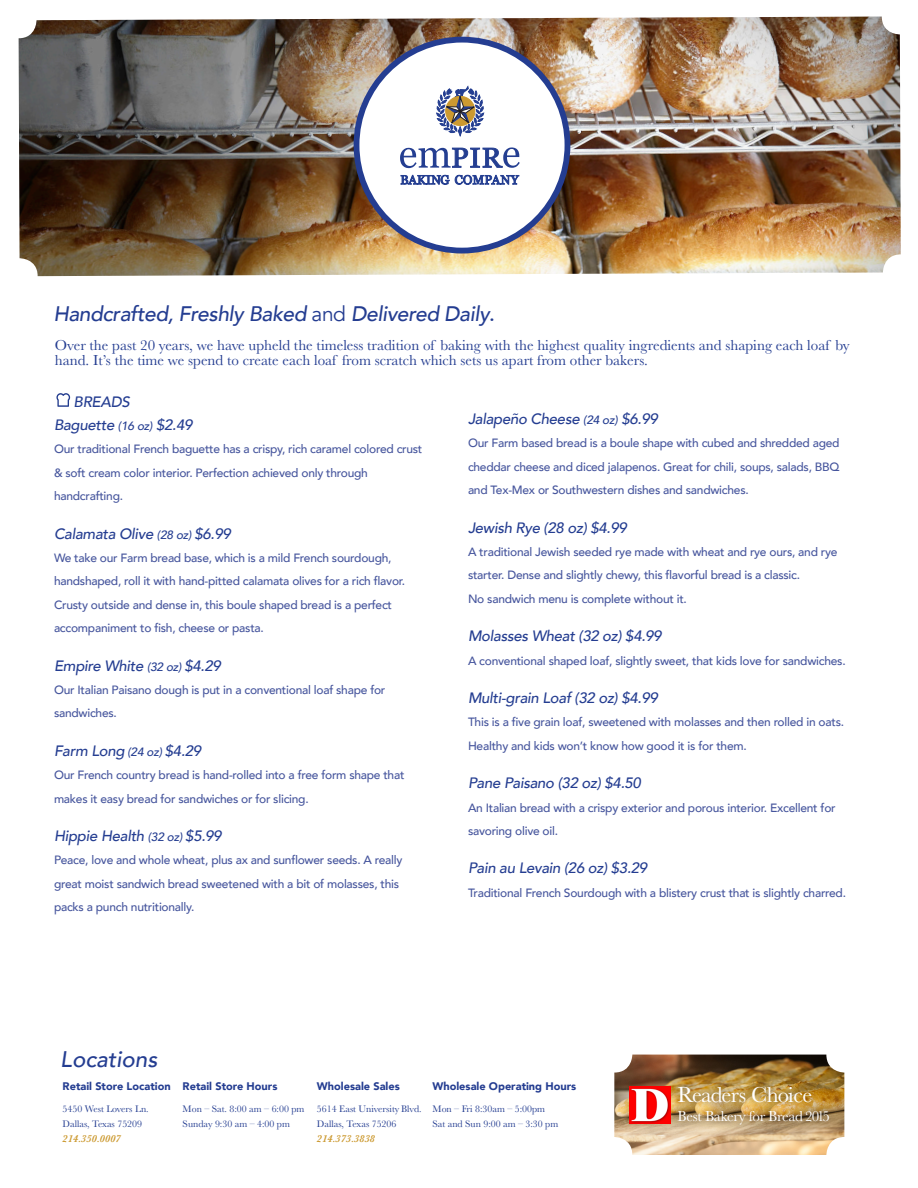
<style>
.page{position:relative;width:918px;height:1188px;background:#fff}
.page>*{position:absolute;margin:0;border:0;box-sizing:border-box;transform-origin:0 0}
.t1{font:22.5px "Baskerville";letter-spacing:-.04em;color:#fff}
.t2{font:italic 500 22.5px "Avenir";color:#243d91}
.t3{font:italic 500 21px "Avenir";letter-spacing:-.02em;color:#243d91}
.t4{font:italic 500 15px "Avenir";letter-spacing:-.02em;color:#243d91}
.t5{font:15px/15px "Baskerville";color:#243d91}
.t6{font:15px "Baskerville";letter-spacing:-.02em;color:#fff}
.t7{font:500 12px/23.4px "Avenir";letter-spacing:-.02em;color:#46559d}
.t8{font:900 10.95px "Avenir";color:#243d91}
.t9{font:italic 600 10.5px "Baskerville";color:#cc9a31}
.t10{font:9.9px/15px "Baskerville";color:#243d91}
.s1{font-weight:400;font-style:normal}
.s2{font-style:normal}
.s3{font-size:12px}
</style>
<div class="page">
<img style="left:19px;top:17px;width:882px;height:259px">
<div style="left:357px;top:40px;width:210px;height:211px;background:#fff;border-radius:50%"></div>
<div style="left:354px;top:37px;width:216px;height:216px;border:6px solid #243d91;border-radius:50%"></div>
<svg style="left:437px;top:87px;width:47px;height:49px"></svg>
<svg style="left:400px;top:147px;width:120px;height:21px"></svg>
<svg style="left:401px;top:175px;width:118px;height:10px"></svg>
<img style="left:614px;top:1055px;width:230px;height:100px">
<img style="left:629px;top:1086px;width:42px;height:38px">
<div style="left:672px;top:1079px;width:164px;height:53px;background:#231f20;opacity:.6"></div>
<svg style="left:56px;top:393px;width:14px;height:14px"></svg>
<h2 class="t3" style="left:53px;top:301px;width:443px">Handcrafted, Freshly Baked <span class="s1">and</span> Delivered Daily<span class="s2">.</span></h2>
<p class="t5" style="left:55px;top:338px;width:796px">Over the past 20 years, we have upheld the timeless tradition of baking with the highest quality ingredients and shaping each loaf by hand. It’s the time we spend to create each loaf from scratch which sets us apart from other bakers.</p>
<p class="t4" style="left:74px;top:393px;width:58px">BREADS</p>
<p class="t4" style="left:54px;top:416px;width:140px">Baguette <span class="s3">(16 oz)</span> $2.49</p>
<p class="t7" style="left:54px;top:437px;width:370px">Our traditional French baguette has a crispy, rich caramel colored crust &amp; soft cream color interior. Perfection achieved only through handcrafting.</p>
<p class="t4" style="left:54px;top:525px;width:178px">Calamata Olive <span class="s3">(28 oz)</span> $6.99</p>
<p class="t7" style="left:54px;top:546px;width:353px">We take our Farm bread base, which is a mild French sourdough, handshaped, roll it with hand-pitted calamata olives for a rich flavor.<br>Crusty outside and dense in, this boule shaped bread is a perfect accompaniment to fish, cheese or pasta.</p>
<p class="t4" style="left:54px;top:657px;width:168px">Empire White <span class="s3">(32 oz)</span> $4.29</p>
<p class="t7" style="left:54px;top:678px;width:333px">Our Italian Paisano dough is put in a conventional loaf shape for sandwiches.</p>
<p class="t4" style="left:54px;top:742px;width:149px">Farm Long <span class="s3">(24 oz)</span> $4.29</p>
<p class="t7" style="left:54px;top:763px;width:352px">Our French country bread is hand-rolled into a free form shape that makes it easy bread for sandwiches or for slicing.</p>
<p class="t4" style="left:54px;top:827px;width:169px">Hippie Health <span class="s3">(32 oz)</span> $5.99</p>
<p class="t7" style="left:54px;top:848px;width:350px">Peace, love and whole wheat, plus ax and sunflower seeds. A really great moist sandwich bread sweetened with a bit of molasses, this packs a punch nutritionally.</p>
<p class="t4" style="left:468px;top:410px;width:191px">Jalapeño Cheese <span class="s3">(24 oz)</span> $6.99</p>
<p class="t7" style="left:468px;top:431px;width:373px;text-align:justify">Our Farm based bread is a boule shape with cubed and shredded aged cheddar cheese and diced jalapenos. Great for chili, soups, salads, BBQ and Tex-Mex or Southwestern dishes and sandwiches.</p>
<p class="t4" style="left:468px;top:519px;width:160px">Jewish Rye (28 oz) $4.99</p>
<p class="t7" style="left:468px;top:540px;width:371px">A traditional Jewish seeded rye made with wheat and rye ours, and rye starter. Dense and slightly chewy, this flavorful bread is a classic.<br>No sandwich menu is complete without it.</p>
<p class="t4" style="left:468px;top:627px;width:195px">Molasses Wheat (32 oz) $4.99</p>
<p class="t7" style="left:468px;top:648px;width:379px">A conventional shaped loaf, slightly sweet, that kids love for sandwiches.</p>
<p class="t4" style="left:468px;top:689px;width:191px">Multi-grain Loaf (32 oz) $4.99</p>
<p class="t7" style="left:468px;top:710px;width:378px">This is a five grain loaf, sweetened with molasses and then rolled in oats.<br>Healthy and kids won’t know how good it is for them.</p>
<p class="t4" style="left:468px;top:774px;width:174px">Pane Paisano (32 oz) $4.50</p>
<p class="t7" style="left:468px;top:795px;width:369px">An Italian bread with a crispy exterior and porous interior. Excellent for savoring olive oil.</p>
<p class="t4" style="left:468px;top:859px;width:181px">Pain au Levain (26 oz) $3.29</p>
<p class="t7" style="left:468px;top:880px;width:380px">Traditional French Sourdough with a blistery crust that is slightly charred.</p>
<h1 class="t2" style="left:60px;top:1046px;width:99px">Locations</h1>
<p class="t8" style="left:63px;top:1077px;width:110px">Retail Store Location</p>
<p class="t10" style="left:63px;top:1101px;width:88px">5450 West Lovers Ln.<br>Dallas, Texas 75209</p>
<p class="t9" style="left:63px;top:1131px;width:60px">214.350.0007</p>
<p class="t8" style="left:183px;top:1077px;width:96px">Retail Store Hours</p>
<p class="t10" style="left:183px;top:1101px;width:123px">Mon – Sat. 8:00 am – 6:00 pm<br>Sunday 9:30 am – 4:00 pm</p>
<p class="t8" style="left:317px;top:1077px;width:84px">Wholesale Sales</p>
<p class="t10" style="left:317px;top:1101px;width:106px">5614 East University Blvd.<br>Dallas, Texas 75206</p>
<p class="t9" style="left:317px;top:1131px;width:60px">214.373.3838</p>
<p class="t8" style="left:433px;top:1077px;width:145px">Wholesale Operating Hours</p>
<p class="t10" style="left:433px;top:1101px;width:127px">Mon – Fri 8:30am – 5:00pm<br>Sat and Sun 9:00 am – 3:30 pm</p>
<h1 class="t1" style="left:678px;top:1080px;width:136px">Readers Choice</h1>
<p class="t6" style="left:678px;top:1107px;width:154px">Best Bakery for Bread 2015</p>
</div>
